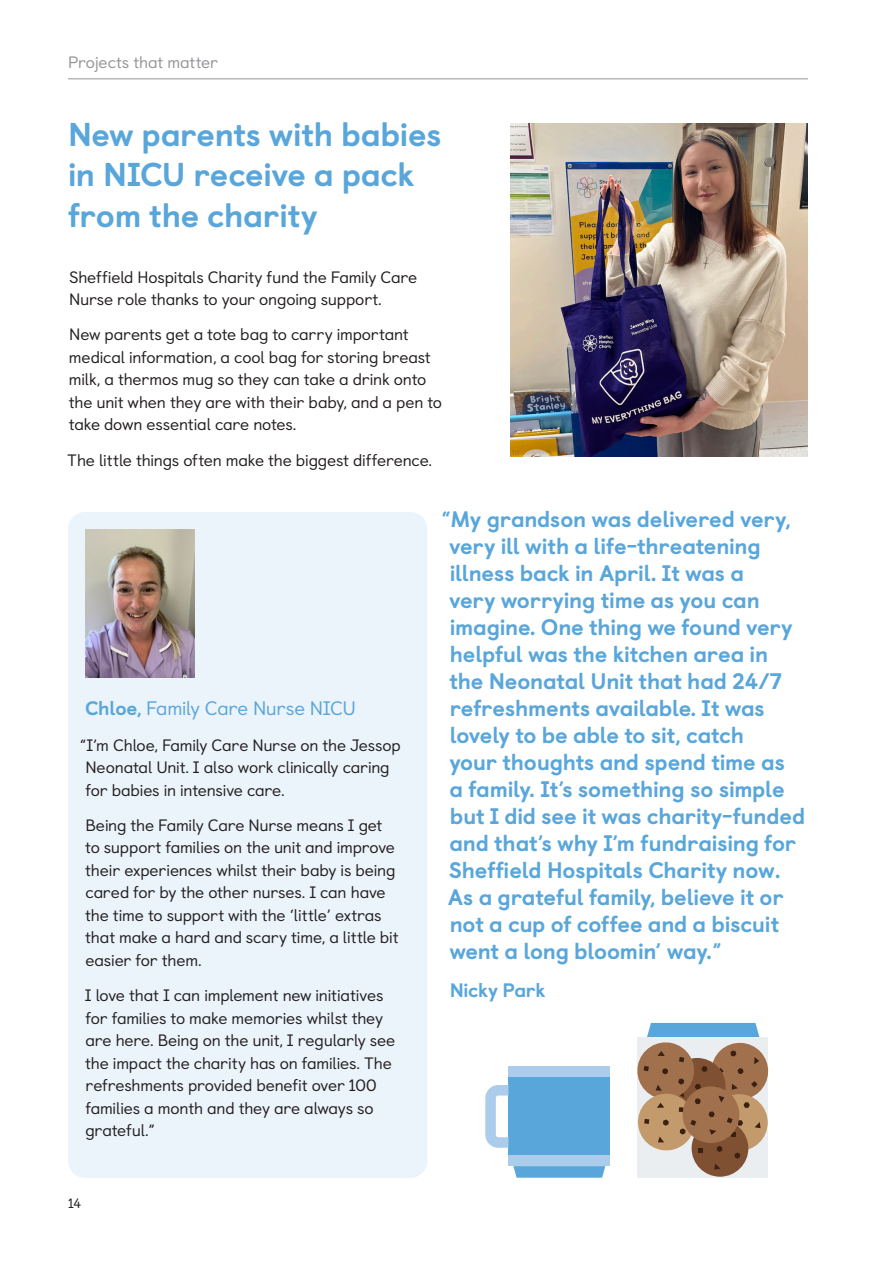
<style>
.page{position:relative;width:893px;height:1263px;background:#fff}
.page>*{position:absolute;margin:0;border:0;box-sizing:border-box;transform-origin:0 0}
.H2__sub-titles___large_quotes{font:800 33px/40.5px "Castledown";letter-spacing:-.01em;color:#59a6db}
.Main_body_copy{font:800 22.5px/27px "Castledown";letter-spacing:-.015em;color:#59a6db}
.Main_body_copy-2{font:19.5px "Castledown";letter-spacing:-.015em;color:#59a6db}
.Main_body_copy-3{font:800 19.5px "Castledown";letter-spacing:-.015em;color:#59a6db}
.Main_body_copy-4{font:16.5px/22.5px "Castledown";letter-spacing:-.01em;color:#231f20}
.H3__small_quotes___sub_headers{font:16.5px "Castledown";letter-spacing:-.01em;color:#939598}
.t1{font:13.5px "Castledown";color:#231f20}
.s1{font-weight:800}
</style>
<div class="page">
<div style="left:68px;top:512px;width:359px;height:666px;background:#ecf4fb;border-radius:17px"></div>
<img style="left:85px;top:529px;width:110px;height:148px">
<hr style="left:68px;top:79px;width:740px;height:1px;background:#939598">
<img style="left:510px;top:124px;width:298px;height:332px">
<svg style="left:513px;top:1166px;width:92px;height:12px"></svg>
<div style="left:508px;top:1066px;width:102px;height:100px;background:#abcceb"></div>
<div style="left:508px;top:1077px;width:102px;height:78px;background:#59a6db"></div>
<svg style="left:485px;top:1085px;width:23px;height:63px"></svg>
<div style="left:637px;top:1037px;width:131px;height:141px;background:#eaeef0"></div>
<div style="left:692px;top:1120px;width:56px;height:57px;background:#7f5132;border-radius:50%"></div>
<svg style="left:637px;top:1023px;width:132px;height:146px"></svg>
<p class="H3__small_quotes___sub_headers" style="left:68px;top:49px;width:152px">Projects that matter</p>
<p class="H2__sub-titles___large_quotes" style="left:68px;top:111px;width:375px">New parents with babies in NICU receive a pack from the charity</p>
<p class="Main_body_copy-4" style="left:69px;top:264px;width:350px">Sheffield Hospitals Charity fund the Family Care<br>Nurse role thanks to your ongoing support.</p>
<p class="Main_body_copy-4" style="left:69px;top:322px;width:375px">New parents get a tote bag to carry important medical information, a cool bag for storing breast milk, a thermos mug so they can take a drink onto the unit when they are with their baby, and a pen to take down essential care notes.</p>
<p class="Main_body_copy-4" style="left:67px;top:447px;width:366px">The little things often make the biggest difference.</p>
<p class="Main_body_copy-2" style="left:85px;top:693px;width:273px"><span class="s1">Chloe,</span> Family Care Nurse NICU</p>
<p class="Main_body_copy-4" style="left:85px;top:732px;width:317px;text-indent:-5px">“I’m Chloe, Family Care Nurse on the Jessop<br>Neonatal Unit. I also work clinically caring for babies in intensive care.</p>
<p class="Main_body_copy-4" style="left:85px;top:812px;width:315px">Being the Family Care Nurse means I get to support families on the unit and improve their experiences whilst their baby is being cared for by the other nurses. I can have the time to support with the ‘little’ extras that make a hard and scary time, a little bit easier for them.</p>
<p class="Main_body_copy-4" style="left:85px;top:983px;width:312px">I love that I can implement new initiatives for families to make memories whilst they are here. Being on the unit, I regularly see the impact the charity has on families. The refreshments provided benefit over 100 families a month and they are always so grateful.”</p>
<p class="t1" style="left:68px;top:1193px;width:15px">14</p>
<p class="Main_body_copy" style="left:448px;top:504px;width:358px;text-indent:-7px">“My grandson was delivered very, very ill with a life-threatening illness back in April. It was a<br>very worrying time as you can imagine. One thing we found very helpful was the kitchen area in the Neonatal Unit that had 24/7 refreshments available. It was lovely to be able to sit, catch<br>your thoughts and spend time as<br>a family. It’s something so simple but I did see it was charity-funded and that’s why I’m fundraising for<br>Sheffield Hospitals Charity now.<br>As a grateful family, believe it or not a cup of coffee and a biscuit went a long bloomin’ way.”</p>
<p class="Main_body_copy-3" style="left:450px;top:974px;width:97px">Nicky Park</p>
</div>
